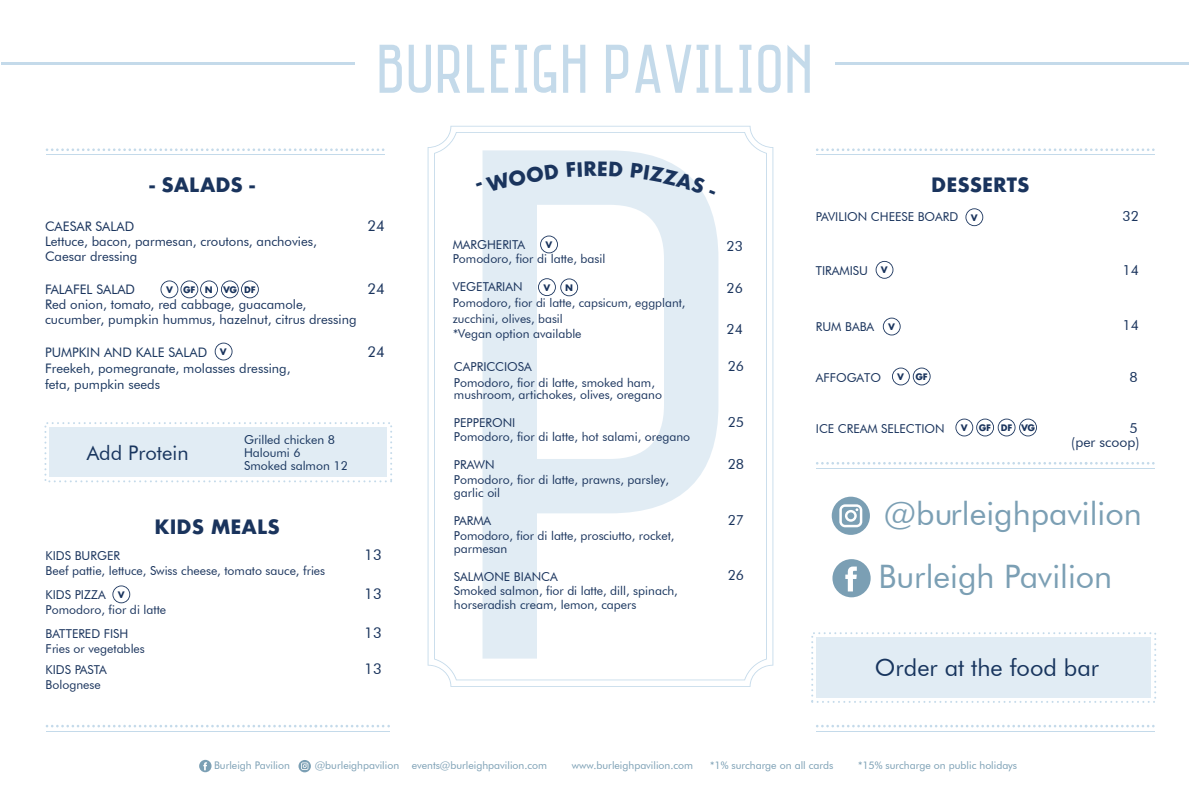
<style>
.page{position:relative;width:1201px;height:809px;background:#fff}
.page>*{position:absolute;margin:0;border:0;box-sizing:border-box;transform-origin:0 0}
.t1{font:32.29px/62.8px "Futura BT";color:#7b9fb4}
.t2{font:23.62px "Futura BT";color:#18355e}
.t3{font:20.12px "Futura BT";color:#18355e}
.t4{font:700 19.25px "Futura";color:#1a345d}
.t5{font:14.88px "Futura BT";color:#1a345d}
.t6{font:14px/14px "Futura BT";color:#1a345d;text-align:right}
.t7{font:13.12px/14.9px "Futura BT";color:#1a345d}
.t8{font:13.12px/15.9px "Futura BT";color:#18355e}
.t9{font:12.25px/14.7px "Futura BT";color:#1a345d}
.t10{font:12.25px/13px "Futura BT";color:#18355e}
.t11{font:12.08px/16.6px "Futura BT";color:#1a345d}
.t12{font:10.5px "Futura BT";color:#7b9fb4}
.t13{font:700 8.75px "Futura";letter-spacing:-.025em;color:#1a345d}
.s1{color:#1a345d}
.s2{font-family:"Futura";font-weight:700;font-size:8.75px}
</style>
<div class="page">
<svg style="left:816px;top:462px;width:338px;height:2px"></svg>
<hr style="left:816px;top:468px;width:338px;height:1px;background:#c4daea">
<svg style="left:816px;top:148px;width:338px;height:3px"></svg>
<hr style="left:816px;top:154px;width:338px;height:1px;background:#c4daea">
<svg style="left:46px;top:148px;width:338px;height:3px"></svg>
<hr style="left:46px;top:154px;width:338px;height:1px;background:#c4daea">
<svg style="left:816px;top:724px;width:338px;height:3px"></svg>
<hr style="left:816px;top:730px;width:338px;height:1px;background:#c4daea">
<svg style="left:46px;top:724px;width:344px;height:3px"></svg>
<hr style="left:46px;top:730px;width:344px;height:1px;background:#c4daea">
<div style="left:44px;top:422px;width:348px;height:60px;border:2px dashed #c4daea"></div>
<div style="left:50px;top:427px;width:337px;height:50px;background:#e1ecf4"></div>
<svg style="left:427px;top:126px;width:346px;height:561px"></svg>
<svg style="left:434px;top:132px;width:333px;height:548px"></svg>
<svg style="left:540px;top:235px;width:18px;height:18px"></svg>
<div style="left:811px;top:632px;width:345px;height:71px;border:2px dashed #c4daea"></div>
<div style="left:816px;top:637px;width:335px;height:60px;background:#e1ecf4"></div>
<svg style="left:965px;top:208px;width:18px;height:18px"></svg>
<svg style="left:955px;top:418px;width:82px;height:18px"></svg>
<svg style="left:160px;top:280px;width:99px;height:18px"></svg>
<svg style="left:882px;top:317px;width:18px;height:18px"></svg>
<svg style="left:892px;top:367px;width:38px;height:18px"></svg>
<svg style="left:379px;top:45px;width:23px;height:48px"></svg>
<svg style="left:409px;top:45px;width:22px;height:48px"></svg>
<svg style="left:438px;top:45px;width:22px;height:48px"></svg>
<svg style="left:467px;top:45px;width:17px;height:48px"></svg>
<svg style="left:491px;top:45px;width:17px;height:48px"></svg>
<svg style="left:515px;top:45px;width:12px;height:48px"></svg>
<svg style="left:534px;top:45px;width:22px;height:48px"></svg>
<svg style="left:563px;top:45px;width:22px;height:48px"></svg>
<svg style="left:606px;top:45px;width:22px;height:48px"></svg>
<svg style="left:635px;top:45px;width:25px;height:48px"></svg>
<svg style="left:666px;top:45px;width:42px;height:48px"></svg>
<svg style="left:715px;top:45px;width:17px;height:48px"></svg>
<svg style="left:739px;top:45px;width:12px;height:48px"></svg>
<svg style="left:758px;top:45px;width:22px;height:48px"></svg>
<svg style="left:787px;top:45px;width:22px;height:48px"></svg>
<hr style="left:2px;top:62px;width:353px;height:3px;background:#c4daea">
<hr style="left:835px;top:62px;width:353px;height:3px;background:#c4daea">
<svg style="left:298px;top:760px;width:13px;height:12px"></svg>
<svg style="left:199px;top:759px;width:12px;height:13px"></svg>
<svg style="left:215px;top:342px;width:17px;height:18px"></svg>
<svg style="left:538px;top:278px;width:40px;height:18px"></svg>
<svg style="left:875px;top:261px;width:18px;height:18px"></svg>
<svg style="left:112px;top:585px;width:18px;height:18px"></svg>
<svg style="left:831px;top:496px;width:39px;height:39px"></svg>
<svg style="left:832px;top:559px;width:38px;height:38px"></svg>
<svg style="left:476px;top:163px;width:83px;height:29px;background:#e3edf4"></svg>
<svg style="left:566px;top:161px;width:57px;height:16px"></svg>
<svg style="left:630px;top:163px;width:85px;height:32px"></svg>
<h3 class="t4" style="left:149px;top:171px;width:107px">- SALADS -</h3>
<p class="t7" style="left:45px;top:219px;width:273px">CAESAR SALAD<br>Lettuce, bacon, parmesan, croutons, anchovies,<br>Caesar dressing</p>
<p class="t5" style="left:367px;top:217px;width:19px">24</p>
<p class="t13" style="left:166px;top:283px;width:91px">V GF N VGDF</p>
<p class="t5" style="left:367px;top:280px;width:19px">24</p>
<p class="t7" style="left:45px;top:282px;width:313px">FALAFEL SALAD<br>Red onion, tomato, red cabbage, guacamole, cucumber, pumpkin hummus, hazelnut, citrus dressing</p>
<p class="t8" style="left:45px;top:344px;width:247px">PUMPKIN AND KALE SALAD<br>Freekeh, pomegranate, molasses dressing, feta, pumpkin seeds</p>
<p class="t5" style="left:367px;top:342px;width:19px">24</p>
<p class="t13" style="left:220px;top:345px;width:8px">V</p>
<h3 class="t3" style="left:87px;top:441px;width:103px">Add Protein</h3>
<p class="t10" style="left:244px;top:433px;width:105px">Grilled chicken 8<br>Haloumi 6<br>Smoked salmon 12</p>
<h3 class="t4" style="left:154px;top:513px;width:127px">KIDS MEALS</h3>
<p class="t9" style="left:46px;top:548px;width:281px">KIDS BURGER<br>Beef pattie, lettuce, Swiss cheese, tomato sauce, fries</p>
<p class="t9" style="left:46px;top:587px;width:122px">KIDS PIZZA<br>Pomodoro, fior di latte</p>
<p class="t9" style="left:46px;top:626px;width:101px">BATTERED FISH<br>Fries or vegetables</p>
<p class="t9" style="left:46px;top:662px;width:63px">KIDS PASTA<br>Bolognese</p>
<p class="t13" style="left:118px;top:588px;width:8px">V</p>
<p class="t5" style="left:364px;top:546px;width:19px">13</p>
<p class="t5" style="left:364px;top:585px;width:19px">13</p>
<p class="t5" style="left:364px;top:623px;width:19px">13</p>
<p class="t5" style="left:364px;top:660px;width:19px">13</p>
<p class="t9" style="left:453px;top:237px;width:74px">MARGHERITA</p>
<p class="t9" style="left:453px;top:279px;width:71px">VEGETARIAN</p>
<p class="t13" style="left:545px;top:238px;width:8px">V</p>
<p class="t13" style="left:543px;top:281px;width:8px">V</p>
<p class="t9" style="left:453px;top:251px;width:154px">Pomodoro, fior di latte, basil</p>
<p class="t11" style="left:453px;top:294px;width:234px">Pomodoro, fior di latte, capsicum, eggplant, zucchini, olives, basil</p>
<p class="t9" style="left:453px;top:326px;width:130px">*Vegan option available</p>
<p class="t9" style="left:454px;top:359px;width:79px">CAPRICCIOSA</p>
<p class="t9" style="left:454px;top:387px;width:209px">mushroom, artichokes, olives, oregano</p>
<p class="t13" style="left:565px;top:281px;width:9px">N</p>
<p class="t9" style="left:454px;top:375px;width:202px">Pomodoro, fior di latte, smoked ham,</p>
<p class="t9" style="left:454px;top:415px;width:63px">PEPPERONI</p>
<p class="t9" style="left:454px;top:457px;width:42px">PRAWN</p>
<p class="t9" style="left:454px;top:485px;width:48px">garlic oil</p>
<p class="t9" style="left:454px;top:513px;width:39px">PARMA</p>
<p class="t9" style="left:454px;top:541px;width:55px">parmesan</p>
<p class="t9" style="left:454px;top:429px;width:238px">Pomodoro, fior di latte, hot salami, oregano</p>
<p class="t9" style="left:454px;top:472px;width:217px">Pomodoro, fior di latte, prawns, parsley,</p>
<p class="t9" style="left:454px;top:528px;width:222px">Pomodoro, fior di latte, prosciutto, rocket,</p>
<p class="t9" style="left:454px;top:569px;width:105px">SALMONE BIANCA</p>
<p class="t10" style="left:454px;top:582px;width:225px;line-height:14.7px"><span class="s1">Smoked salmon, fior di latte, dill,</span> spinach, horseradish cream, lemon, capers</p>
<p class="t6" style="left:726px;top:239px;width:18px">23</p>
<p class="t6" style="left:726px;top:281px;width:18px">26</p>
<p class="t6" style="left:726px;top:322px;width:18px">24</p>
<p class="t6" style="left:727px;top:358px;width:18px">26</p>
<p class="t6" style="left:727px;top:414px;width:18px">25</p>
<p class="t6" style="left:727px;top:456px;width:18px">28</p>
<p class="t6" style="left:727px;top:512px;width:18px">27</p>
<p class="t6" style="left:727px;top:568px;width:18px">26</p>
<h3 class="t4" style="left:931px;top:171px;width:100px">DESSERTS</h3>
<p class="t9" style="left:816px;top:209px;width:163px">PAVILION CHEESE BOARD <span class="s2">V</span></p>
<p class="t6" style="left:1122px;top:209px;width:18px">32</p>
<p class="t9" style="left:816px;top:263px;width:54px">TIRAMISU</p>
<p class="t6" style="left:1122px;top:263px;width:18px">14</p>
<p class="t13" style="left:881px;top:264px;width:8px">V</p>
<p class="t9" style="left:816px;top:319px;width:60px">RUM BABA</p>
<p class="t6" style="left:1122px;top:318px;width:18px">14</p>
<p class="t13" style="left:888px;top:320px;width:8px">V</p>
<p class="t9" style="left:816px;top:370px;width:67px">AFFOGATO</p>
<p class="t6" style="left:1129px;top:370px;width:10px">8</p>
<p class="t13" style="left:897px;top:370px;width:8px">V</p>
<p class="t13" style="left:915px;top:370px;width:14px">GF</p>
<p class="t9" style="left:816px;top:421px;width:130px">ICE CREAM SELECTION</p>
<p class="t13" style="left:960px;top:421px;width:8px">V</p>
<p class="t13" style="left:978px;top:421px;width:58px">GF DF VG</p>
<p class="t6" style="left:1071px;top:421px;width:70px">5<br>(per scoop)</p>
<h1 class="t1" style="left:878px;top:482px;width:265px">@burleighpavilion<br>Burleigh Pavilion</h1>
<h2 class="t2" style="left:875px;top:653px;width:226px">Order at the food bar</h2>
<p class="t12" style="left:214px;top:759px;width:77px">Burleigh Pavilion</p>
<p class="t12" style="left:315px;top:759px;width:234px">@burleighpavilion events@burleighpavilion.com</p>
<p class="t12" style="left:572px;top:759px;width:123px">www.burleighpavilion.com</p>
<p class="t12" style="left:710px;top:759px;width:125px">*1% surcharge on all cards</p>
<p class="t12" style="left:858px;top:759px;width:161px">*15% surcharge on public holidays</p>
</div>
